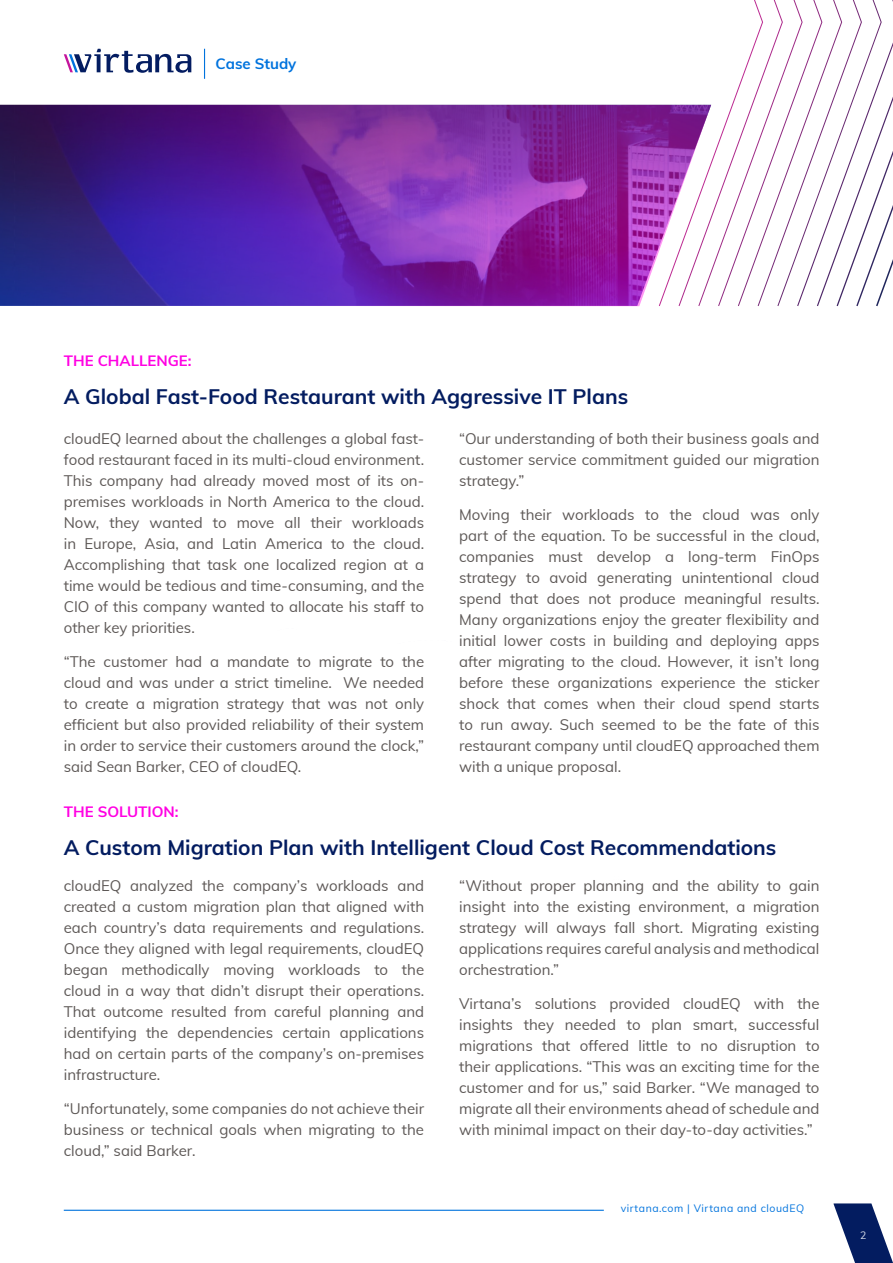
<style>
.page{position:relative;width:893px;height:1263px;background:#fff}
.page>*{position:absolute;margin:0;border:0;box-sizing:border-box;transform-origin:0 0}
.Section_Heading{font:700 21px "Muli";color:#031c60}
.Body_Copy{font:15px/21px "Muli";color:#5d5856;text-align:justify}
.Body_Copy-2{font:700 15px "Muli";color:#ff00e3}
.t1{font:700 15px "Muli";color:#0073dd}
.t2{font:10.5px "Muli";letter-spacing:.05em;color:#0073dd}
.t3{font:10.5px "Muli";color:#d2dae7}
</style>
<div class="page">
<svg style="left:64px;top:49px;width:127px;height:24px"></svg>
<hr style="left:204px;top:49px;width:1px;height:30px;background:#0073dd">
<svg style="left:659px;top:0;width:234px;height:307px"></svg>
<svg style="left:885px;top:1255px;width:8px;height:8px"></svg>
<img style="left:0;top:105px;width:711px;height:201px">
<p class="t1" style="left:216px;top:53px;width:82px">Case Study</p>
<p class="Body_Copy-2" style="left:64px;top:349px;width:129px">THE CHALLENGE:</p>
<p class="Section_Heading" style="left:64px;top:381px;width:566px">A Global Fast-Food Restaurant with Aggressive IT Plans</p>
<p class="Body_Copy" style="left:64px;top:427px;width:362px">cloudEQ learned about the challenges a global fast&shy;food restaurant faced in its multi-cloud environment.<br>This company had already moved most of its on&shy;premises workloads in North America to the cloud.<br>Now, they wanted to move all their workloads in Europe, Asia, and Latin America to the cloud.<br>Accomplishing that task one localized region at a time would be tedious and time-consuming, and the CIO of this company wanted to allocate his staff to other key priorities.</p>
<p class="Body_Copy" style="left:64px;top:650px;width:362px">“The customer had a mandate to migrate to the cloud and was under a strict timeline. We needed to create a migration strategy that was not only efficient but also provided reliability of their system in order to service their customers around the clock,” said Sean Barker, CEO of cloudEQ.</p>
<p class="Body_Copy-2" style="left:64px;top:800px;width:116px">THE SOLUTION:</p>
<p class="Body_Copy" style="left:459px;top:427px;width:362px">“Our understanding of both their business goals and customer service commitment guided our migration strategy.”</p>
<p class="Body_Copy" style="left:459px;top:503px;width:362px">Moving their workloads to the cloud was only part of the equation. To be successful in the cloud, companies must develop a long-term FinOps strategy to avoid generating unintentional cloud spend that does not produce meaningful results.<br>Many organizations enjoy the greater flexibility and initial lower costs in building and deploying apps after migrating to the cloud. However, it isn’t long before these organizations experience the sticker shock that comes when their cloud spend starts to run away. Such seemed to be the fate of this restaurant company until cloudEQ approached them with a unique proposal.</p>
<p class="Section_Heading" style="left:64px;top:832px;width:714px">A Custom Migration Plan with Intelligent Cloud Cost Recommendations</p>
<p class="Body_Copy" style="left:64px;top:875px;width:362px">cloudEQ analyzed the company’s workloads and created a custom migration plan that aligned with each country’s data requirements and regulations.<br>Once they aligned with legal requirements, cloudEQ began methodically moving workloads to the cloud in a way that didn’t disrupt their operations.<br>That outcome resulted from careful planning and identifying the dependencies certain applications had on certain parts of the company’s on-premises infrastructure.</p>
<p class="Body_Copy" style="left:64px;top:1097px;width:362px">“Unfortunately, some companies do not achieve their business or technical goals when migrating to the cloud,” said Barker.</p>
<p class="Body_Copy" style="left:459px;top:875px;width:362px">“Without proper planning and the ability to gain insight into the existing environment, a migration strategy will always fall short. Migrating existing applications requires careful analysis and methodical orchestration.”</p>
<p class="Body_Copy" style="left:459px;top:992px;width:362px">Virtana’s solutions provided cloudEQ with the insights they needed to plan smart, successful migrations that offered little to no disruption to their applications. “This was an exciting time for the customer and for us,” said Barker. “We managed to migrate all their environments ahead of schedule and with minimal impact on their day-to-day activities.”</p>
<p class="t2" style="left:621px;top:1201px;width:185px">virtana.com | Virtana and cloudEQ</p>
<p class="t3" style="left:860px;top:1227px;width:8px">2</p>
</div>
